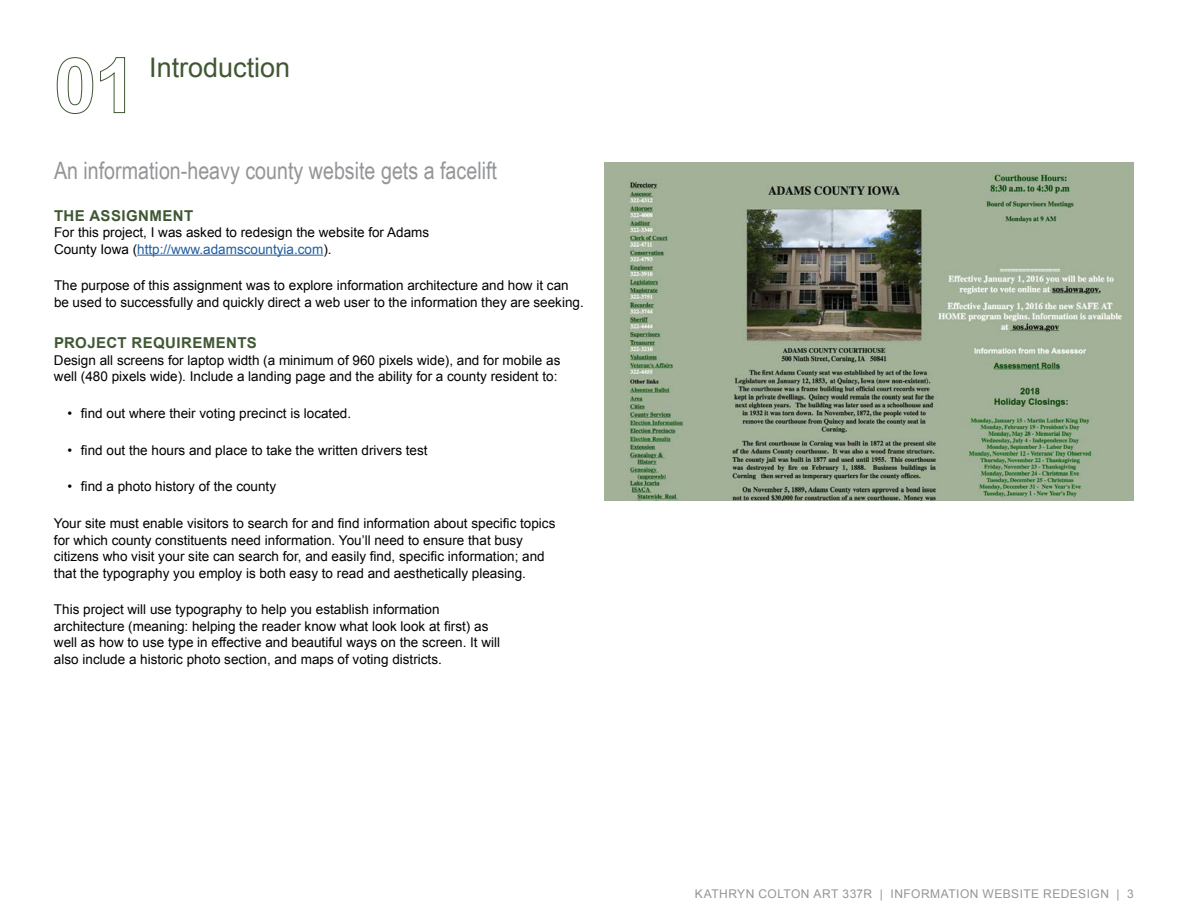
<style>
.page{position:relative;width:1188px;height:918px;background:#fff}
.page>*{position:absolute;margin:0;border:0;box-sizing:border-box;transform-origin:0 0}
.t1{font:27px "Arial";color:#3f5833}
.t2{font:24px "Arial Narrow";color:#939598}
.t3{font:700 15px "Arial";letter-spacing:.03em;color:#3f5833}
.t4{font:13.5px/16.5px "Arial";color:#000}
.t5{font:12px "Arial";letter-spacing:.04em;color:#939598}
.s1{color:#215e9e}
.s2{color:#8f9c83}
</style>
<div class="page">
<svg style="left:56px;top:57px;width:38px;height:57px"></svg>
<svg style="left:100px;top:57px;width:25px;height:56px"></svg>
<hr style="left:137px;top:255px;width:186px;height:1px;background:#215e9e">
<img style="left:604px;top:162px;width:530px;height:338px">
<h1 class="t1" style="left:149px;top:49px;width:143px">Introduction</h1>
<h2 class="t2" style="left:54px;top:153px;width:445px">An information-heavy county website gets a facelift</h2>
<p class="t3" style="left:54px;top:206px;width:141px">THE ASSIGNMENT</p>
<p class="t4" style="left:54px;top:224px;width:377px">For this project, I was asked to redesign the website for Adams<br>County Iowa (<span class="s1">http://www.adamscountyia.com</span>).</p>
<p class="t4" style="left:54px;top:278px;width:531px">The purpose of this assignment was to explore information architecture and how it can be used to successfully and quickly direct a web user to the information they are seeking.</p>
<p class="t3" style="left:54px;top:333px;width:204px">PROJECT REQUIREMENTS</p>
<p class="t4" style="left:54px;top:352px;width:508px">Design all screens for laptop width (a minimum of 960 pixels wide), and for mobile as well (480 pixels wide). Include a landing page and the ability for a county resident to:</p>
<p class="t4" style="left:67px;top:405px;width:285px">• find out where their voting precinct is located.</p>
<p class="t4" style="left:67px;top:442px;width:362px">• find out the hours and place to take the written drivers test</p>
<p class="t4" style="left:67px;top:479px;width:210px">• find a photo history of the county</p>
<p class="t4" style="left:54px;top:515px;width:503px">Your site must enable visitors to search for and find information about specific topics for which county constituents need information. You’ll need to ensure that busy citizens who visit your site can search for, and easily find, specific information; and that the typography you employ is both easy to read and aesthetically pleasing.</p>
<p class="t4" style="left:54px;top:602px;width:448px">This project will use typography to help you establish information architecture (meaning: helping the reader know what look look at first) as well as how to use type in effective and beautiful ways on the screen. It will also include a historic photo section, and maps of voting districts.</p>
<p class="t5" style="left:695px;top:886px;width:441px">KATHRYN COLTON ART 337R <span class="s2">|</span> INFORMATION WEBSITE REDESIGN <span class="s2">|</span> 3</p>
</div>
